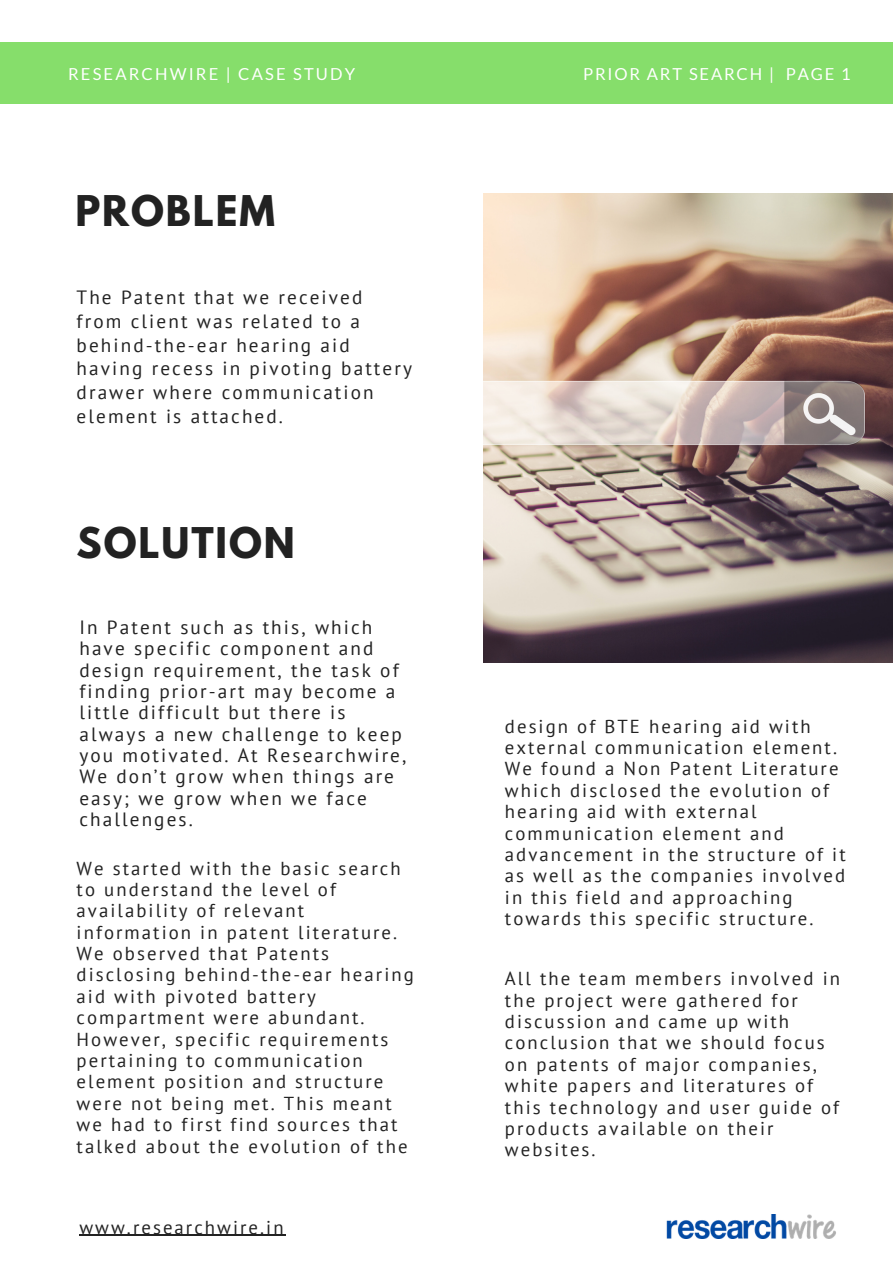
<style>
.page{position:relative;width:893px;height:1264px;background:#fff}
.page>*{position:absolute;margin:0;border:0;box-sizing:border-box;transform-origin:0 0}
.t1{font:700 37.5px "League Spartan";letter-spacing:.05em;color:#222}
.t2{font:19.2px/21.3px "PT Sans";letter-spacing:.11em;color:#222}
.t3{font:18.75px/21.3px "PT Sans";letter-spacing:.11em;color:#222}
.t4{font:16.5px "Lato";letter-spacing:.13em;color:#fff}
.t5{font:16.5px "Lato";letter-spacing:.11em;color:#fff}
</style>
<div class="page">
<div style="left:0;top:43px;width:892px;height:60px;background:#86de6b"></div>
<img style="left:483px;top:194px;width:409px;height:468px">
<img style="left:666px;top:1214px;width:170px;height:24px">
<hr style="left:79px;top:1234px;width:207px;height:1px;background:#222">
<p class="t4" style="left:68px;top:64px;width:288px">RESEARCHWIRE | CASE STUDY</p>
<p class="t5" style="left:583px;top:64px;width:269px">PRIOR ART SEARCH | PAGE 1</p>
<h1 class="t1" style="left:75px;top:192px;width:201px">PROBLEM</h1>
<h2 class="t2" style="left:77px;top:285px;width:337px;line-height:23.7px">The Patent that we received from client was related to a behind-the-ear hearing aid having recess in pivoting battery drawer where communication element is attached.</h2>
<h2 class="t1" style="left:77px;top:524px;width:220px">SOLUTION</h2>
<h1 class="t2" style="left:79px;top:616px;width:328px">In Patent such as this, which have specific component and design requirement, the task of finding prior-art may become a little difficult but there is always a new challenge to keep you motivated. At Researchwire,<br>We don’t grow when things are easy; we grow when we face challenges.</h1>
<h2 class="t3" style="left:77px;top:857px;width:338px">We started with the basic search to understand the level of availability of relevant information in patent literature.<br>We observed that Patents disclosing behind-the-ear hearing aid with pivoted battery compartment were abundant.<br>However, specific requirements pertaining to communication element position and structure were not being met. This meant we had to first find sources that talked about the evolution of the</h2>
<h2 class="t3" style="left:79px;top:1215px;width:206px">www.researchwire.in</h2>
<h2 class="t3" style="left:505px;top:715px;width:342px">design of BTE hearing aid with external communication element.<br>We found a Non Patent Literature which disclosed the evolution of hearing aid with external communication element and advancement in the structure of it as well as the companies involved in this field and approaching towards this specific structure.</h2>
<h2 class="t3" style="left:505px;top:967px;width:336px">All the team members involved in the project were gathered for discussion and came up with conclusion that we should focus on patents of major companies, white papers and literatures of this technology and user guide of products available on their websites.</h2>
</div>
